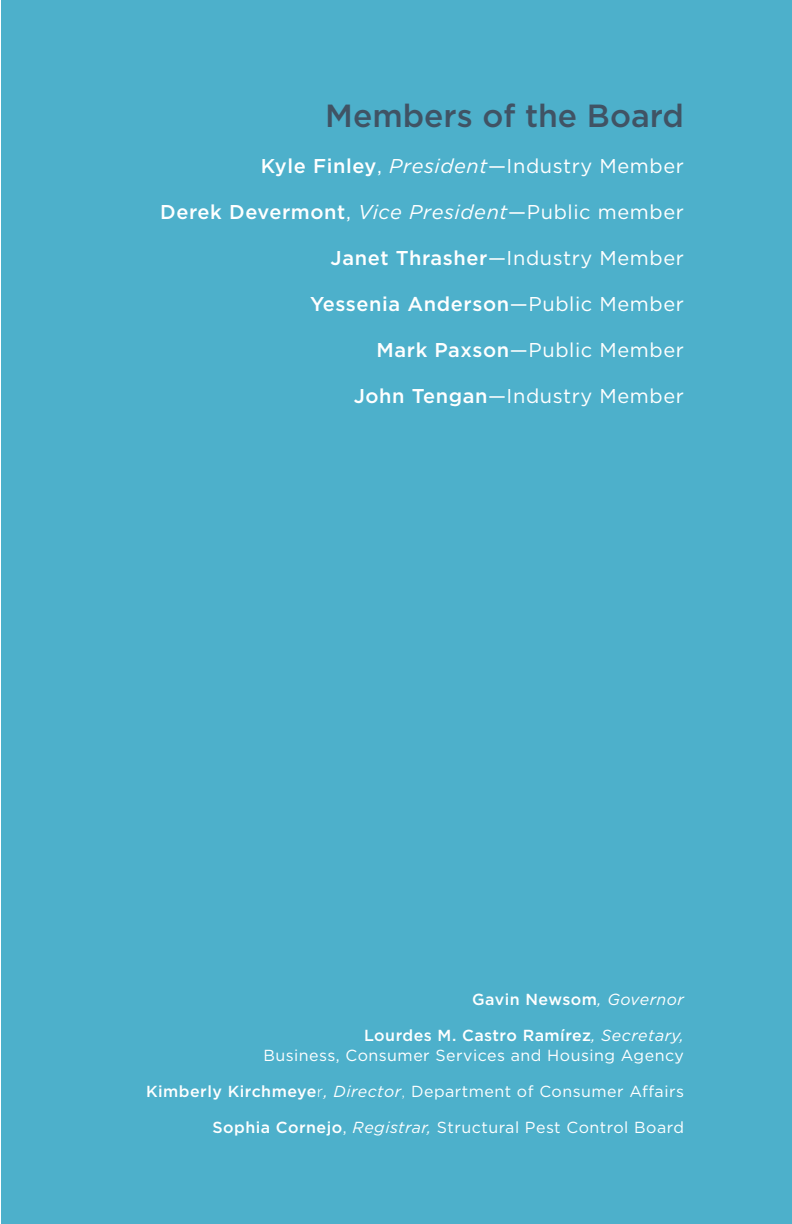
<style>
.page{position:relative;width:792px;height:1224px;background:#fff}
.page>*{position:absolute;margin:0;border:0;box-sizing:border-box;transform-origin:0 0}
.t1{font:500 32px "Gotham";color:#405364}
.t2{font:20px "Gotham";letter-spacing:.03em;color:#fff}
.t3{font:500 20px "Gotham";letter-spacing:.03em;color:#fff}
.t4{font:16px/20px "Gotham";letter-spacing:.03em;color:#fff;text-align:right}
.t5{font:500 16px "Gotham";letter-spacing:.03em;color:#fff}
.s1{font-weight:500}
.s2{font-style:italic}
.s3{font-weight:400}
.s4{font-weight:400;font-style:italic}
.s5{font-weight:300}
</style>
<div class="page">
<div style="left:1px;top:0;width:791px;height:1224px;background:#4db0cb"></div>
<p class="t1" style="left:325px;top:97px;width:360px">Members of the Board</p>
<p class="t2" style="left:261px;top:155px;width:425px"><span class="s1">Kyle Finley</span>, <span class="s2">President</span>—Industry Member</p>
<p class="t3" style="left:160px;top:201px;width:525px">Derek Devermont<span class="s3">,</span> <span class="s4">Vice President</span><span class="s3">—Public member</span></p>
<p class="t2" style="left:331px;top:247px;width:355px"><span class="s1">Janet Thrasher</span>—Industry Member</p>
<p class="t3" style="left:310px;top:293px;width:375px">Yessenia Anderson<span class="s3">—Public Member</span></p>
<p class="t2" style="left:377px;top:339px;width:309px"><span class="s1">Mark Paxson</span>—Public Member</p>
<p class="t2" style="left:354px;top:385px;width:332px"><span class="s1">John Tengan</span>—Industry Member</p>
<p class="t5" style="left:472px;top:990px;width:213px">Gavin Newsom<span class="s4">, Governor</span></p>
<p class="t4" style="left:263px;top:1025px;width:422px"><span class="s1">Lourdes M. Castro Ramírez</span><span class="s2">, Secretary,<br></span>Business, Consumer Services and Housing Agency</p>
<p class="t4" style="left:146px;top:1081px;width:539px"><span class="s1">Kimberly Kirchmeye</span><span class="s5">r</span><span class="s2">, Director</span><span class="s5">,</span> Department of Consumer Affairs</p>
<p class="t4" style="left:212px;top:1117px;width:473px"><span class="s1">Sophia Cornejo</span>, <span class="s2">Registrar,</span> Structural Pest Control Board</p>
</div>
